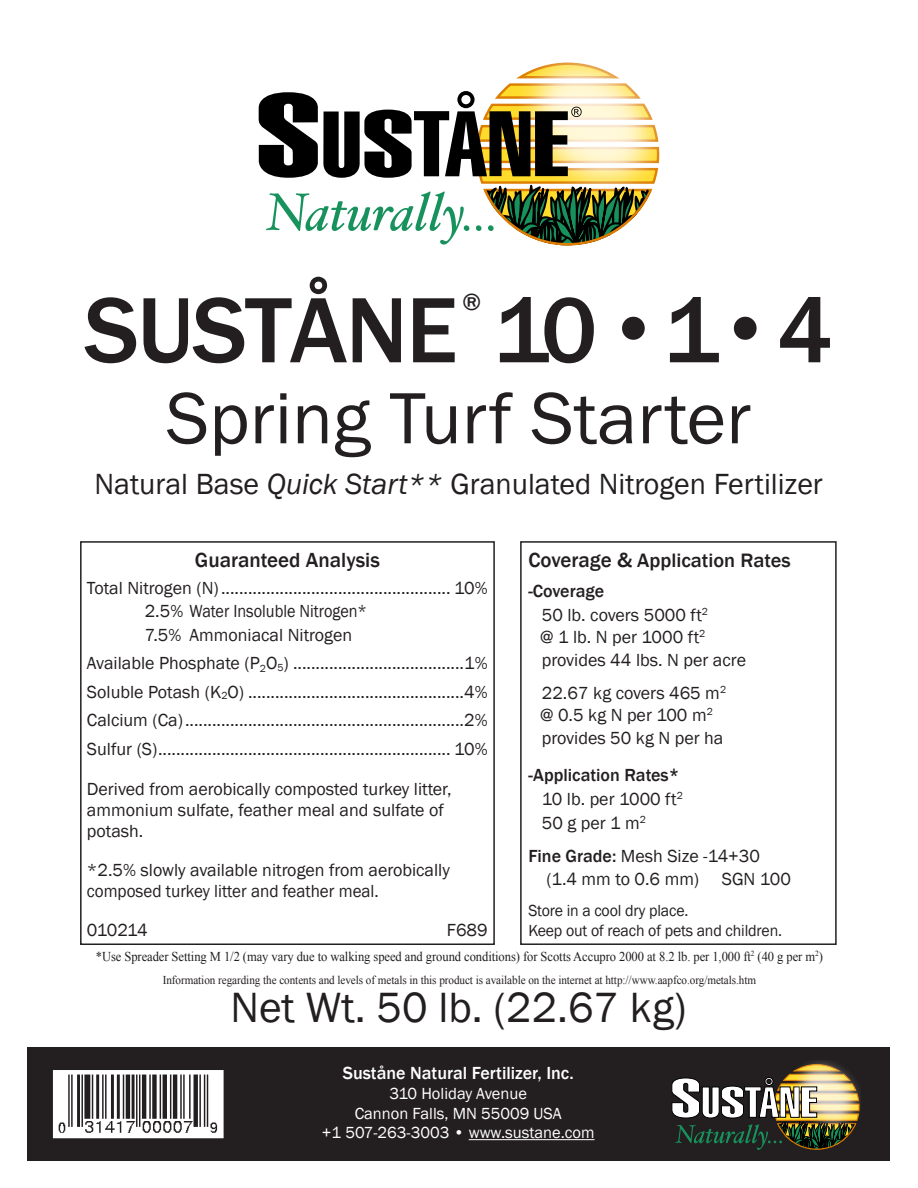
<style>
.page{position:relative;width:918px;height:1188px;background:#fff}
.page>*{position:absolute;margin:0;border:0;box-sizing:border-box;transform-origin:0 0}
.t1{font:500 96px "Franklin Gothic";letter-spacing:-.02em;color:#231f20}
.t2{font:75px "Franklin Gothic";color:#231f20}
.t3{font:43.5px "Franklin Gothic";color:#231f20}
.t4{font:30px "Franklin Gothic";color:#231f20}
.t5{font:500 24px "Franklin Gothic";color:#231f20}
.t6{font:500 21px "Franklin Gothic";color:#231f20}
.t7{font:500 19.95px "Franklin Gothic";color:#231f20}
.t8{font:18px/21px "Franklin Gothic";color:#231f20}
.t9{font:500 18px "Franklin Gothic";color:#fff}
.t10{font:500 18px "Franklin Gothic";color:#231f20}
.t11{font:16.5px "Franklin Gothic";color:#fff}
.t12{font:16.5px "Franklin Gothic";letter-spacing:-.01em;color:#231f20;scale:.96 1}
.t13{font:13.5px "Times New Roman";letter-spacing:-.005em;color:#231f20;scale:.93 1}
.t14{font:12px "Times New Roman";letter-spacing:-.005em;color:#231f20;scale:.93 1}
.s1{font-size:82.5px}
.s2{font-style:italic}
.s3{font-size:21px}
.s4{font-weight:500}
</style>
<div class="page">
<svg style="left:258px;top:62px;width:402px;height:184px"></svg>
<div style="left:27px;top:1048px;width:863px;height:113px;background:#231f20"></div>
<hr style="left:469px;top:1139px;width:126px;height:1px;background:#fff">
<svg style="left:671px;top:1061px;width:189px;height:89px"></svg>
<img style="left:58px;top:1075px;width:161px;height:58px">
<div style="left:53px;top:1070px;width:171px;height:68px;border:4px solid #fff"></div>
<div style="left:80px;top:541px;width:415px;height:404px;border:2px solid #231f20"></div>
<div style="left:520px;top:541px;width:317px;height:404px;border:2px solid #231f20"></div>
<p class="t1" style="left:84px;top:271px;width:750px">SUSTÅNE 10<span class="s1">•</span>1<span class="s1">•</span>4</p>
<p class="t5" style="left:462px;top:287px;width:20px">®</p>
<p class="t2" style="left:166px;top:372px;width:587px">Spring Turf Starter</p>
<p class="t4" style="left:94px;top:466px;width:730px">Natural Base <span class="s2">Quick Start**</span> Granulated Nitrogen Fertilizer</p>
<p class="t6" style="left:195px;top:547px;width:186px">Guaranteed Analysis</p>
<p class="t8" style="left:87px;top:578px;width:402px">Total Nitrogen (N)................................................... 10%</p>
<p class="t8" style="left:145px;top:601px;width:224px">2.5% Water Insoluble Nitrogen*</p>
<p class="t8" style="left:145px;top:625px;width:209px">7.5% Ammoniacal Nitrogen</p>
<p class="t8" style="left:87px;top:653px;width:402px">Available Phosphate (P<sub>2</sub>O<sub>5</sub>) ......................................1%</p>
<p class="t8" style="left:87px;top:682px;width:402px">Soluble Potash (K<sub>2</sub>O) ................................................4%</p>
<p class="t8" style="left:87px;top:710px;width:402px">Calcium (Ca)..............................................................2%</p>
<p class="t8" style="left:87px;top:739px;width:402px">Sulfur (S)................................................................. 10%</p>
<p class="t8" style="left:87px;top:779px;width:366px">Derived from aerobically composted turkey litter, ammonium sulfate, feather meal and sulfate of potash.</p>
<p class="t8" style="left:87px;top:860px;width:364px">*2.5% slowly available nitrogen from aerobically composed turkey litter and feather meal.</p>
<p class="t8" style="left:87px;top:920px;width:62px">010214</p>
<p class="t8" style="left:447px;top:920px;width:42px">F689</p>
<p class="t7" style="left:528px;top:548px;width:264px"><span class="s3">Coverage &amp;</span> Application Rates</p>
<p class="t10" style="left:528px;top:579px;width:77px">-Coverage</p>
<p class="t8" style="left:542px;top:604px;width:168px">50 lb. covers 5000 ft<sup>2</sup></p>
<p class="t8" style="left:540px;top:627px;width:167px">@ 1 lb. N per 1000 ft<sup>2</sup></p>
<p class="t8" style="left:542px;top:649px;width:206px">provides 44 lbs. N per acre</p>
<p class="t8" style="left:542px;top:682px;width:186px">22.67 kg covers 465 m<sup>2</sup></p>
<p class="t8" style="left:540px;top:705px;width:174px">@ 0.5 kg N per 100 m<sup>2</sup></p>
<p class="t8" style="left:542px;top:727px;width:183px">provides 50 kg N per ha</p>
<p class="t10" style="left:528px;top:764px;width:152px">-Application Rates*</p>
<p class="t8" style="left:542px;top:789px;width:142px">10 lb. per 1000 ft<sup>2</sup></p>
<p class="t8" style="left:542px;top:813px;width:106px">50 g per 1 m<sup>2</sup></p>
<p class="t8" style="left:528px;top:846px;width:233px"><span class="s4">Fine Grade:</span> Mesh Size -14+30</p>
<p class="t8" style="left:546px;top:868px;width:154px">(1.4 mm to 0.6 mm)</p>
<p class="t8" style="left:722px;top:868px;width:71px">SGN 100</p>
<p class="t12" style="left:528px;top:900px;width:168px">Store in a cool dry place.</p>
<p class="t12" style="left:528px;top:920px;width:266px">Keep out of reach of pets and children.</p>
<p class="t13" style="left:96px;top:947px;width:783px">*Use Spreader Setting M 1/2 (may vary due to walking speed and ground conditions) for Scotts Accupro 2000 at 8.2 lb. per 1,000 ft<sup>2</sup> (40 g per m<sup>2</sup>)</p>
<p class="t14" style="left:163px;top:972px;width:640px">Information regarding the contents and levels of metals in this product is available on the internet at http://www.aapfco.org/metals.htm</p>
<p class="t3" style="left:231px;top:981px;width:457px">Net Wt. 50 lb. (22.67 kg)</p>
<p class="t9" style="left:343px;top:1062px;width:232px">Suståne Natural Fertilizer, Inc.</p>
<p class="t11" style="left:390px;top:1083px;width:139px">310 Holiday Avenue</p>
<p class="t11" style="left:355px;top:1103px;width:209px">Cannon Falls, MN 55009 USA</p>
<p class="t11" style="left:322px;top:1123px;width:274px">+1 507-263-3003 • www.sustane.com</p>
</div>
